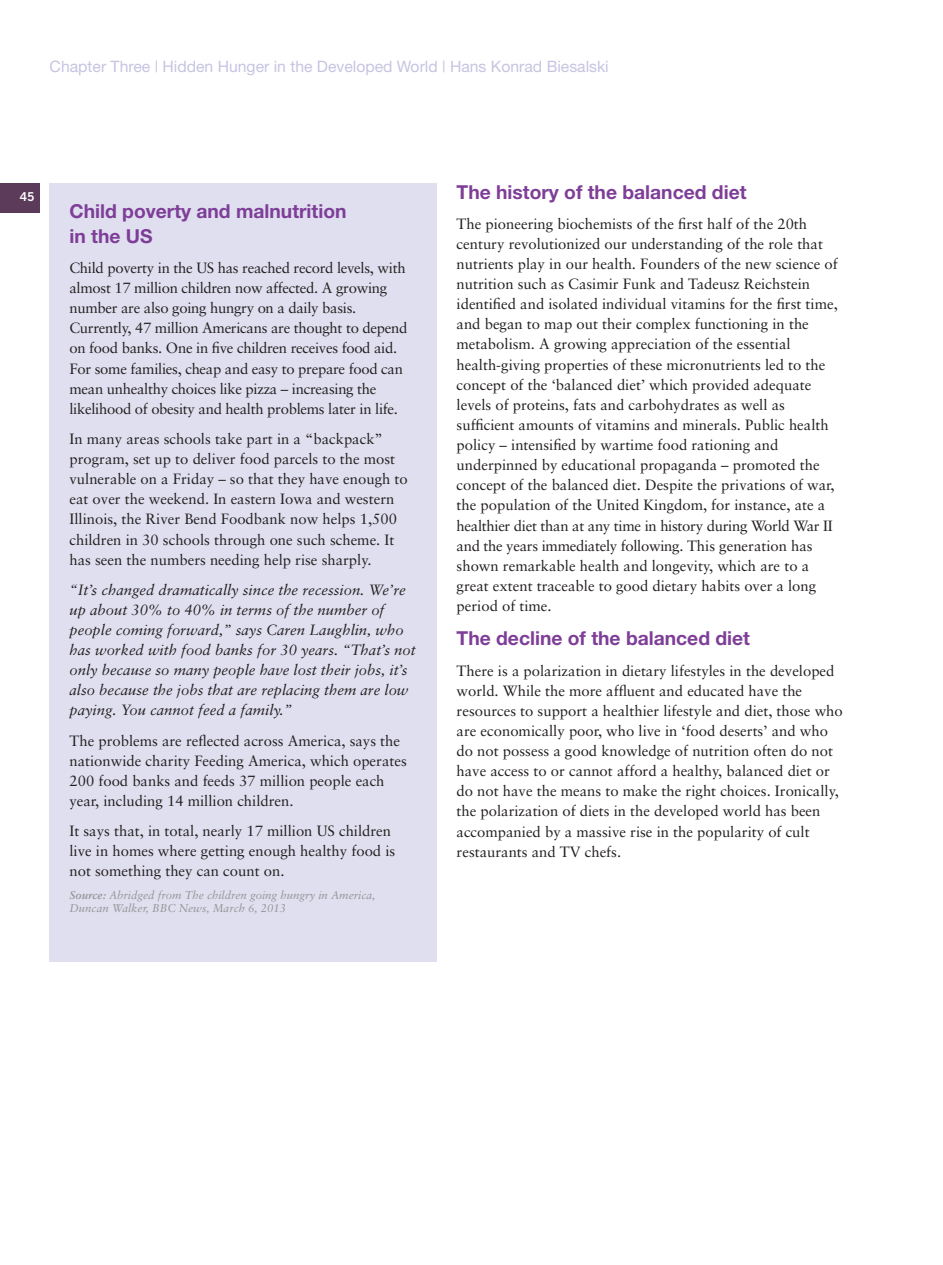
<style>
.page{position:relative;width:943px;height:1265px;background:#fff}
.page>*{position:absolute;margin:0;border:0;box-sizing:border-box;transform-origin:0 0}
.Text_bold_1{font:700 19.25px/24.5px "Helvetica Neue";color:#7e3e98}
.Chapter_details_page{font:15.75px "Helvetica Neue";color:#c6c4e1}
.Text{font:14.88px/20.1px "Sabon";color:#231f20}
.Text-2{font:14.88px/20.1px "Sabon";letter-spacing:-.02em;color:#231f20}
.Quote_within_text{font:italic 14.88px/20.1px "Sabon";color:#231f20}
.t1{font:12.25px "Trade Gothic Bold Two";color:#fff}
.Source{font:italic 11.38px/13.1px "Sabon";color:#939598}
.s1{font-weight:700}
</style>
<div class="page">
<div style="left:0;top:184px;width:40px;height:29px;background:#5b3a5a"></div>
<div style="left:50px;top:184px;width:387px;height:778px;background:#e0dfef"></div>
<p class="Chapter_details_page" style="left:50px;top:57px;width:560px">Chapter Three | Hidden Hunger in the Developed World | Hans Konrad Biesalski</p>
<p class="t1" style="left:20px;top:189px;width:16px">45</p>
<p class="Text_bold_1" style="left:456px;top:179px;width:291px">The history of the balanced diet</p>
<p class="Text" style="left:456px;top:213px;width:383px">The pioneering biochemists of the first half of the 20th century revolutionized our understanding of the role that nutrients play in our health. Founders of the new science of nutrition such as Casimir Funk and Tadeusz Reichstein identified and isolated individual vitamins for the first time, and began to map out their complex functioning in the metabolism. A growing appreciation of the essential health-giving properties of these micronutrients led to the concept of the ‘balanced diet’ which provided adequate levels of proteins, fats and carbohydrates as well as sufficient amounts of vitamins and minerals. Public health policy – intensified by wartime food rationing and underpinned by educational propaganda – promoted the concept of the balanced diet. Despite the privations of war, the population of the United Kingdom, for instance, ate a healthier diet than at any time in history during World War II and the years immediately following. This generation has shown remarkable health and longevity, which are to a great extent traceable to good dietary habits over a long period of time.</p>
<p class="Text_bold_1" style="left:456px;top:626px;width:295px">The decline of the balanced diet</p>
<p class="Text" style="left:456px;top:660px;width:388px">There is a polarization in dietary lifestyles in the developed world. While the more affluent and educated have the resources to support a healthier lifestyle and diet, those who are economically poor, who live in ‘food deserts’ and who do not possess a good knowledge of nutrition often do not have access to or cannot afford a healthy, balanced diet or do not have the means to make the right choices. Ironically, the polarization of diets in the developed world has been accompanied by a massive rise in the popularity of cult restaurants and TV chefs.</p>
<p class="Text_bold_1" style="left:69px;top:199px;width:278px">Child poverty and malnutrition in the US</p>
<p class="Text-2" style="left:69px;top:258px;width:339px">Child poverty in the US has reached record levels, with almost 17 million children now affected. A growing number are also going hungry on a daily basis.<br>Currently, 47 million Americans are thought to depend on food banks. One in five children receives food aid.<br>For some families, cheap and easy to prepare food can mean unhealthy choices like pizza – increasing the likelihood of obesity and health problems later in life.</p>
<p class="Text" style="left:69px;top:429px;width:340px">In many areas schools take part in a “backpack” program, set up to deliver food parcels to the most vulnerable on a Friday – so that they have enough to eat over the weekend. In eastern Iowa and western Illinois, the River Bend Foodbank now helps 1,500 children in 30 schools through one such scheme. It has seen the numbers needing help rise sharply.</p>
<p class="Quote_within_text" style="left:69px;top:579px;width:348px">“It’s changed dramatically since the recession. We’re up about 30% to 40% in terms of the number of people coming forward,” says Caren Laughlin, who has worked with food banks for 30 years. “That’s not only because so many people have lost their jobs, it’s also because the jobs that are replacing them are low paying. You cannot feed a family.”</p>
<p class="Text" style="left:69px;top:730px;width:339px">The problems are reflected across America, says the nationwide charity Feeding America, which operates 200 food banks and feeds 37 million people each year, including 14 million children.</p>
<p class="Text" style="left:69px;top:821px;width:327px">It says that, in total, nearly 17 million US children live in homes where getting enough healthy food is not something they can count on.</p>
<p class="Source" style="left:69px;top:889px;width:307px"><span class="s1">Source:</span> Abridged from The children going hungry in America,<br>Duncan Walker, BBC News, March 6, 2013</p>
</div>
